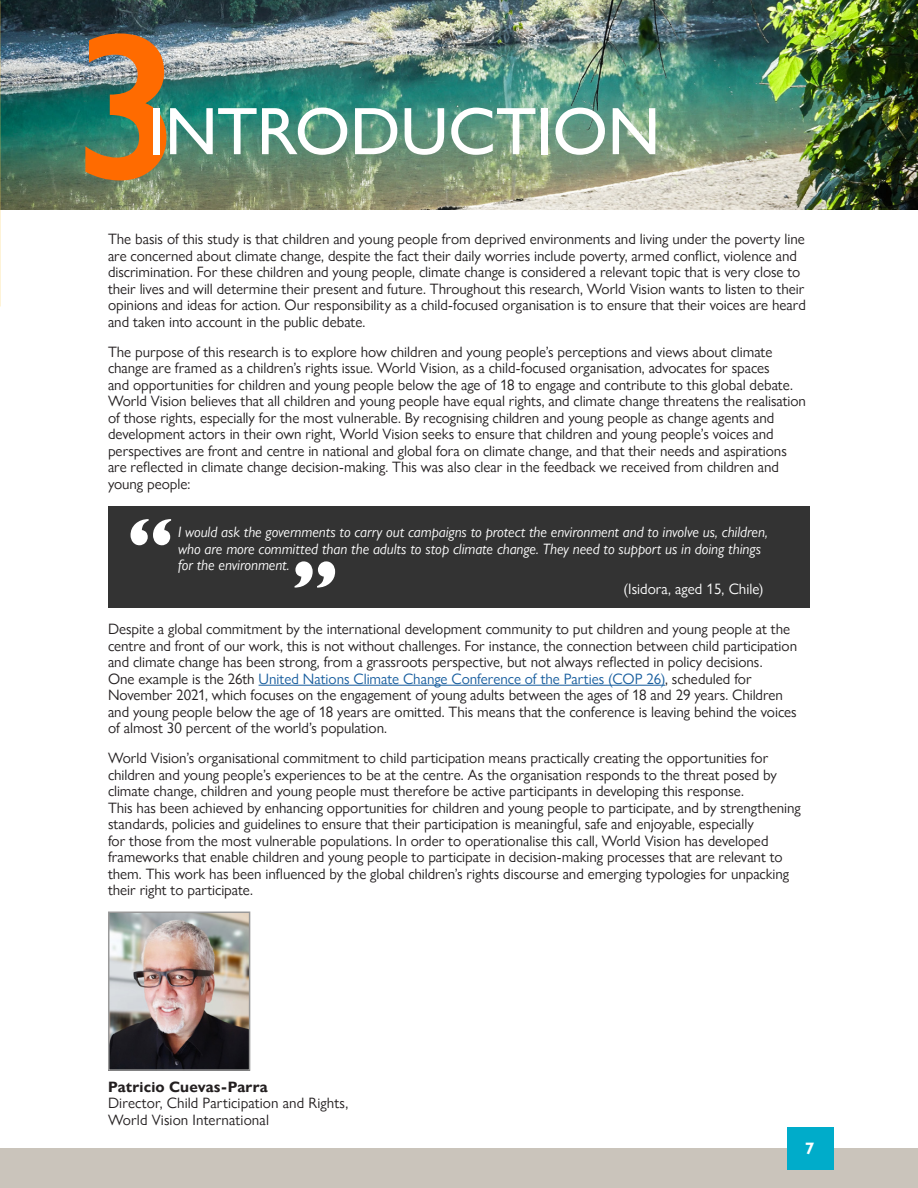
<style>
.page{position:relative;width:918px;height:1188px;background:#fff}
.page>*{position:absolute;margin:0;border:0;box-sizing:border-box;transform-origin:0 0}
.t1{font:600 210px "Gill Sans Nova";color:#ff6b00}
.t2{font:500 67.5px "Gill Sans Nova";letter-spacing:-.005em;color:#fff}
.t3{font:800 67.5px "Gill Sans Nova";color:#fff}
.t4{font:700 16.5px "Gill Sans Nova";color:#fff}
.t5{font:15px/16.5px "Gill Sans Nova";color:#231f20}
.t6{font:italic 15px/16.5px "Gill Sans Nova";letter-spacing:-.005em;color:#fff}
.t7{font:15px "Gill Sans Nova";color:#fff}
.t8{font:700 15px "Gill Sans Nova";letter-spacing:.01em;color:#231f20}
.s1{color:#175d9e}
</style>
<div class="page">
<div style="left:0;top:1148px;width:918px;height:40px;background:#cac4bb"></div>
<div style="left:787px;top:1127px;width:46px;height:43px;background:#00acca"></div>
<img style="left:1px;top:0;width:917px;height:210px">
<hr style="left:259px;top:685px;width:406px;height:1px;background:#175d9e">
<div style="left:109px;top:507px;width:701px;height:101px;background:#333"></div>
<img style="left:0;top:0;width:1px;height:307px">
<img style="left:111px;top:915px;width:136px;height:153px">
<div style="left:108px;top:912px;width:142px;height:159px;border:2px solid #999"></div>
<p class="t1" style="left:71px;top:-22px;width:113px">3</p>
<p class="t2" style="left:148px;top:90px;width:514px">INTRODUCTION</p>
<p class="t5" style="left:108px;top:231px;width:699px">The basis of this study is that children and young people from deprived environments and living under the poverty line are concerned about climate change, despite the fact their daily worries include poverty, armed conflict, violence and discrimination. For these children and young people, climate change is considered a relevant topic that is very close to their lives and will determine their present and future. Throughout this research, World Vision wants to listen to their opinions and ideas for action. Our responsibility as a child-focused organisation is to ensure that their voices are heard and taken into account in the public debate.</p>
<p class="t5" style="left:108px;top:343px;width:700px">The purpose of this research is to explore how children and young people’s perceptions and views about climate change are framed as a children’s rights issue. World Vision, as a child-focused organisation, advocates for spaces<br>and opportunities for children and young people below the age of 18 to engage and contribute to this global debate.<br>World Vision believes that all children and young people have equal rights, and climate change threatens the realisation of those rights, especially for the most vulnerable. By recognising children and young people as change agents and development actors in their own right, World Vision seeks to ensure that children and young people’s voices and perspectives are front and centre in national and global fora on climate change, and that their needs and aspirations are reflected in climate change decision-making. This was also clear in the feedback we received from children and young people:</p>
<p class="t3" style="left:126px;top:500px;width:49px">“</p>
<p class="t6" style="left:178px;top:524px;width:591px">I would ask the governments to carry out campaigns to protect the environment and to involve us, children, who are more committed than the adults to stop climate change. They need to support us in doing things for the environment.</p>
<p class="t3" style="left:292px;top:543px;width:49px">”</p>
<p class="t7" style="left:624px;top:580px;width:141px">(Isidora, aged 15, Chile)</p>
<p class="t5" style="left:108px;top:621px;width:691px">Despite a global commitment by the international development community to put children and young people at the centre and front of our work, this is not without challenges. For instance, the connection between child participation and climate change has been strong, from a grassroots perspective, but not always reflected in policy decisions.<br>One example is the 26th <span class="s1">United Nations Climate Change Conference of the Parties (COP 26)</span>, scheduled for November 2021, which focuses on the engagement of young adults between the ages of 18 and 29 years. Children and young people below the age of 18 years are omitted. This means that the conference is leaving behind the voices of almost 30 percent of the world’s population.</p>
<p class="t5" style="left:108px;top:750px;width:694px">World Vision’s organisational commitment to child participation means practically creating the opportunities for children and young people’s experiences to be at the centre. As the organisation responds to the threat posed by climate change, children and young people must therefore be active participants in developing this response.<br>This has been achieved by enhancing opportunities for children and young people to participate, and by strengthening standards, policies and guidelines to ensure that their participation is meaningful, safe and enjoyable, especially<br>for those from the most vulnerable populations. In order to operationalise this call, World Vision has developed frameworks that enable children and young people to participate in decision-making processes that are relevant to them. This work has been influenced by the global children’s rights discourse and emerging typologies for unpacking their right to participate.</p>
<p class="t8" style="left:108px;top:1077px;width:161px">Patricio Cuevas-Parra</p>
<p class="t5" style="left:108px;top:1095px;width:242px">Director, Child Participation and Rights,<br>World Vision International</p>
<p class="t4" style="left:805px;top:1138px;width:11px">7</p>
</div>
